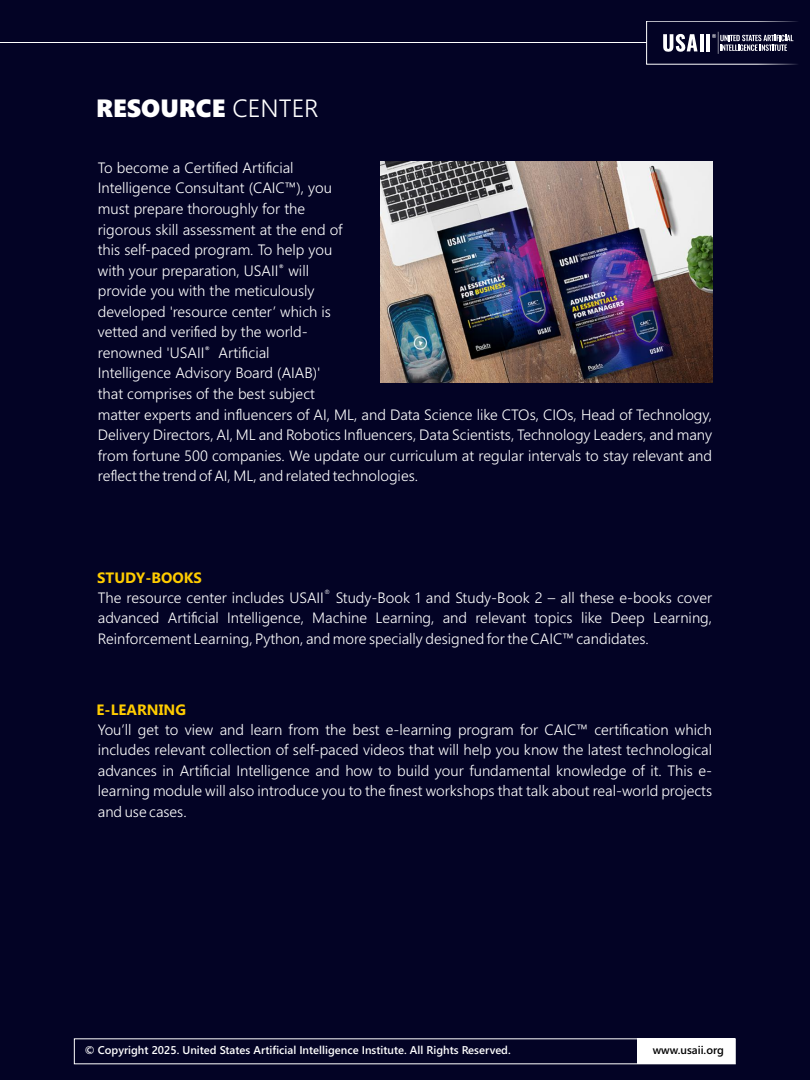
<style>
.page{position:relative;width:810px;height:1080px;background:#030325}
.page>*{position:absolute;margin:0;border:0;box-sizing:border-box;transform-origin:0 0}
.t1{font:25px "Segoe UI Black";color:#fff}
.t2{font:300 15px/20.5px "Segoe UI";color:#fff}
.t3{font:700 15px "Segoe UI";color:#fc0}
.t4{font:600 11.25px "Segoe UI";color:#fff}
.t5{font:600 11.25px "Segoe UI";color:#000}
.t6{font:300 7.5px "Segoe UI";color:#fff}
.t7{font:600 6.5px "Segoe UI";color:#fff}
.s1{font-family:"Segoe UI";font-weight:300}
</style>
<div class="page">
<hr style="left:0;top:43px;width:647px;height:1px;background:#fff">
<div style="left:637px;top:1039px;width:98px;height:25px;background:#fff"></div>
<svg style="left:663px;top:34px;width:35px;height:18px"></svg>
<hr style="left:700px;top:34px;width:3px;height:17px;background:#fff">
<hr style="left:706px;top:34px;width:4px;height:17px;background:#fff">
<svg style="left:712px;top:32px;width:81px;height:22px"></svg>
<img style="left:381px;top:162px;width:331px;height:220px">
<h1 class="t1" style="left:96px;top:99px;width:224px">RESOURCE <span class="s1">CENTER</span></h1>
<p class="t2" style="left:98px;top:159px;width:246px">To become a Certified Artificial Intelligence Consultant (CAIC™), you must prepare thoroughly for the rigorous skill assessment at the end of this self-paced program. To help you with your preparation, USAII will</p>
<p class="t7" style="left:279px;top:264px;width:7px">®</p>
<p class="t2" style="left:98px;top:282px;width:235px">provide you with the meticulously developed 'resource center’ which is vetted and verified by the world&shy;renowned 'USAII Artificial</p>
<p class="t7" style="left:204px;top:347px;width:7px">®</p>
<p class="t2" style="left:98px;top:364px;width:616px">Intelligence Advisory Board (AIAB)'<br>that comprises of the best subject<br>matter experts and influencers of AI, ML, and Data Science like CTOs, CIOs, Head of Technology, Delivery Directors, AI, ML and Robotics Influencers, Data Scientists, Technology Leaders, and many from fortune 500 companies. We update our curriculum at regular intervals to stay relevant and reflect the trend of AI, ML, and related technologies.</p>
<p class="t3" style="left:97px;top:572px;width:106px">STUDY-BOOKS</p>
<p class="t6" style="left:324px;top:590px;width:8px">®</p>
<p class="t2" style="left:98px;top:589px;width:616px;text-align:justify">The resource center includes USAII Study-Book 1 and Study-Book 2 – all these e-books cover advanced Artificial Intelligence, Machine Learning, and relevant topics like Deep Learning, Reinforcement Learning, Python, and more specially designed for the CAIC™ candidates.</p>
<p class="t3" style="left:97px;top:704px;width:91px">E-LEARNING</p>
<p class="t2" style="left:98px;top:721px;width:616px;text-align:justify">You’ll get to view and learn from the best e-learning program for CAIC™ certification which includes relevant collection of self-paced videos that will help you know the latest technological advances in Artificial Intelligence and how to build your fundamental knowledge of it. This e&shy;learning module will also introduce you to the finest workshops that talk about real-world projects and use cases.</p>
<p class="t4" style="left:85px;top:1046px;width:427px">© Copyright 2025. United States Artificial Intelligence Institute. All Rights Reserved.</p>
<p class="t5" style="left:653px;top:1046px;width:73px">www.usaii.org</p>
</div>
